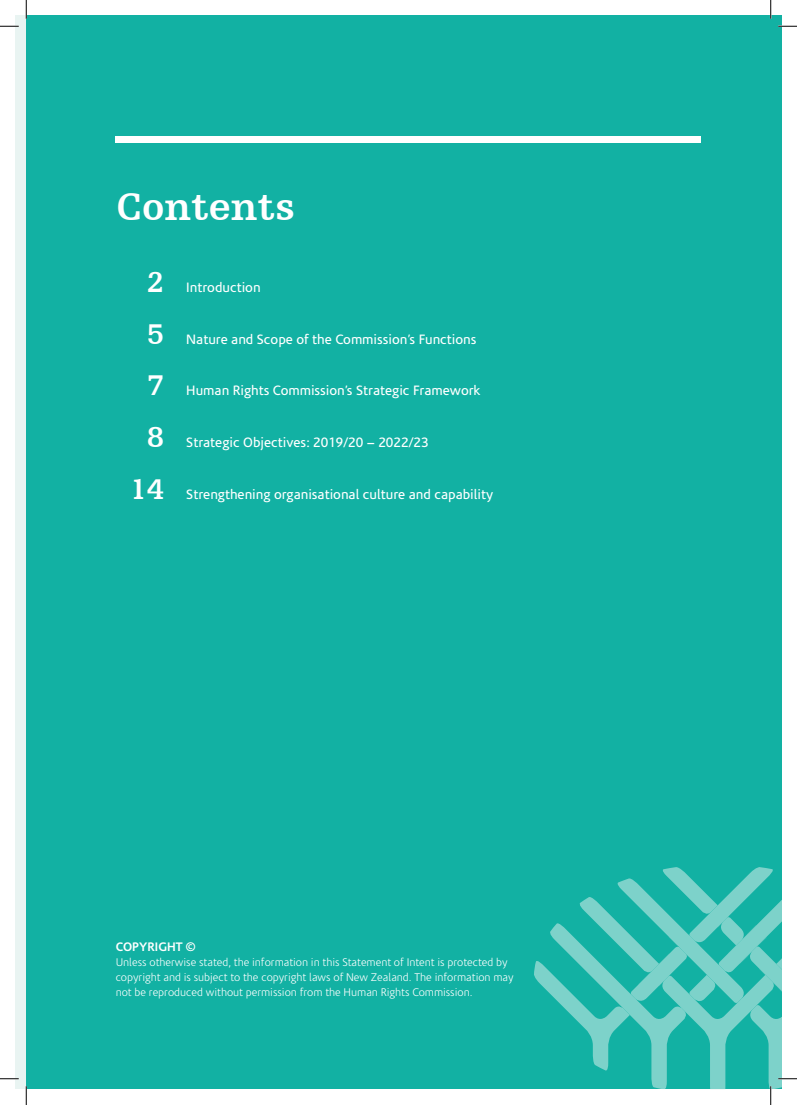
<style>
.page{position:relative;width:797px;height:1105px;background:#fff}
.page>*{position:absolute;margin:0;border:0;box-sizing:border-box;transform-origin:0 0}
.Headign_1{font:700 40px "Humanist Slabserif 712 BT";color:#fff}
.Body_Text{font:13.75px "Coris Macron";color:#fff}
.Body_Text-2{font:700 12.5px "Coris Macron";color:#fff}
.Body_Text-3{font:300 11.25px/15px "Coris Macron";color:#fff}
.s1{font-family:"Humanist Slabserif 712 BT";font-weight:700;font-size:30px}
</style>
<div class="page">
<div style="left:26px;top:16px;width:755px;height:1073px;background:#12b1a3"></div>
<div style="left:16px;top:16px;width:10px;height:1073px;background:#e9f4f2"></div>
<div style="left:115px;top:136px;width:585px;height:6px;background:#fff"></div>
<svg style="left:0;top:25px;width:19px;height:2px"></svg>
<svg style="left:778px;top:25px;width:19px;height:2px"></svg>
<svg style="left:0;top:1078px;width:19px;height:1px"></svg>
<svg style="left:25px;top:0;width:2px;height:19px"></svg>
<svg style="left:25px;top:1086px;width:2px;height:19px"></svg>
<svg style="left:770px;top:0;width:1px;height:19px"></svg>
<svg style="left:534px;top:867px;width:263px;height:238px"></svg>
<p class="Headign_1" style="left:116px;top:182px;width:180px">Contents</p>
<p class="Body_Text" style="left:147px;top:279px;width:115px"><span class="s1">2</span> Introduction</p>
<p class="Body_Text" style="left:147px;top:331px;width:331px"><span class="s1">5</span> Nature and Scope of the Commission’s Functions</p>
<p class="Body_Text" style="left:147px;top:383px;width:335px"><span class="s1">7</span> Human Rights Commission’s Strategic Framework</p>
<p class="Body_Text" style="left:147px;top:435px;width:283px"><span class="s1">8</span> Strategic Objectives: 2019/20 − 2022/23</p>
<p class="Body_Text" style="left:130px;top:487px;width:364px"><span class="s1">14</span> Strengthening organisational culture and capability</p>
<p class="Body_Text-2" style="left:116px;top:940px;width:81px">COPYRIGHT ©</p>
<p class="Body_Text-3" style="left:116px;top:955px;width:399px">Unless otherwise stated, the information in this Statement of Intent is protected by copyright and is subject to the copyright laws of New Zealand. The information may not be reproduced without permission from the Human Rights Commission.</p>
</div>
